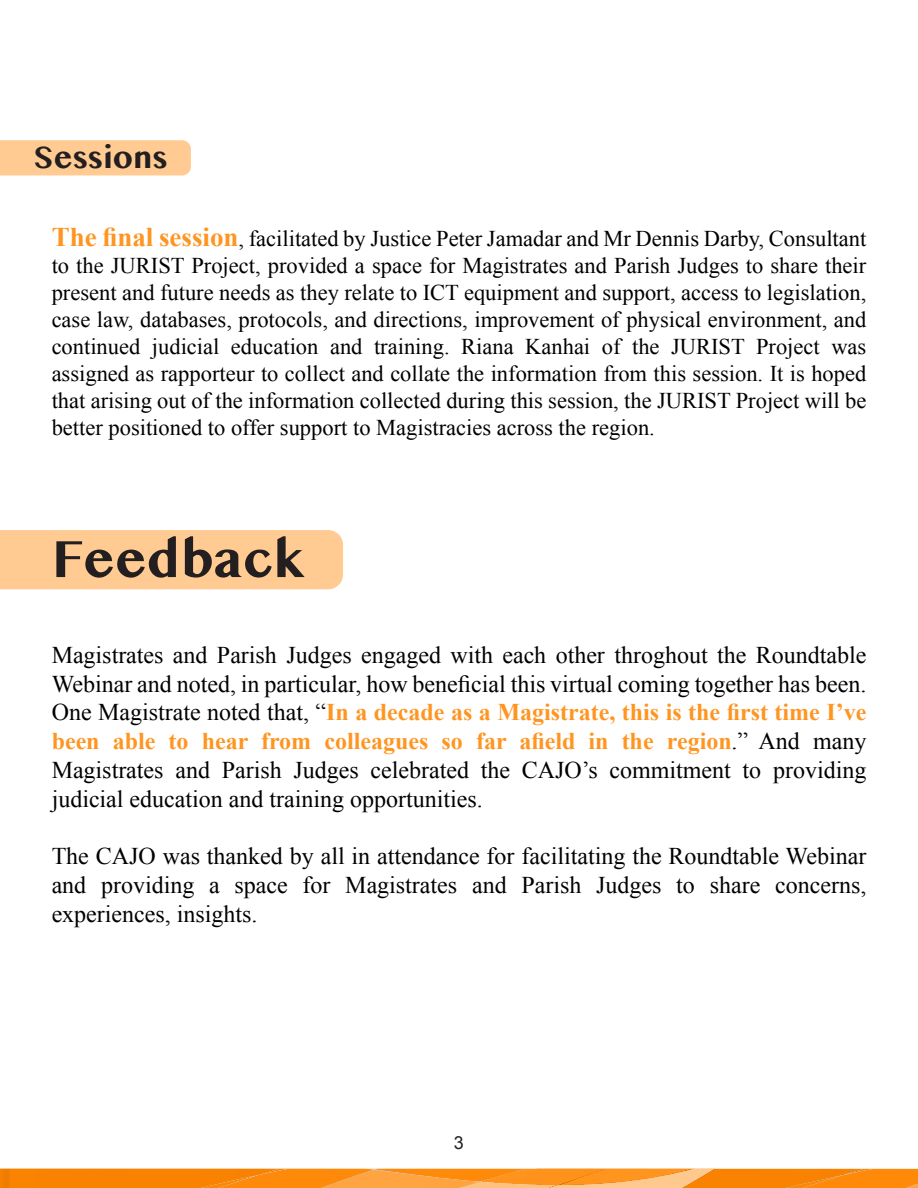
<style>
.page{position:relative;width:918px;height:1188px;background:#fff}
.page>*{position:absolute;margin:0;border:0;box-sizing:border-box;transform-origin:0 0}
.t1{font:700 54px "Gurmukhi MN";color:#231f20}
.t2{font:700 32.1px "Gurmukhi MN";color:#231f20}
.t3{font:24px/28.8px "Times New Roman";color:#000;text-align:justify}
.t4{font:22.5px/27px "Times New Roman";color:#000;text-align:justify}
.t5{font:18px "Arial";color:#231f20}
.s1{font-weight:700;font-size:27px;color:#ff9521}
.s2{font-weight:700;color:#ff9521}
</style>
<div class="page">
<img style="left:606px;top:1168px;width:259px;height:20px">
<img style="left:785px;top:1175px;width:18px;height:13px">
<img style="left:803px;top:1169px;width:115px;height:19px">
<img style="left:526px;top:1168px;width:80px;height:14px">
<img style="left:378px;top:1168px;width:148px;height:14px">
<img style="left:481px;top:1182px;width:67px;height:6px">
<img style="left:548px;top:1169px;width:167px;height:19px">
<img style="left:374px;top:1170px;width:107px;height:18px">
<img style="left:574px;top:1173px;width:101px;height:12px">
<img style="left:374px;top:1169px;width:104px;height:13px">
<div style="left:10px;top:1168px;width:208px;height:20px;background:#f98200"></div>
<img style="left:200px;top:1175px;width:18px;height:13px">
<img style="left:218px;top:1168px;width:156px;height:20px">
<svg style="left:364px;top:1168px;width:14px;height:2px"></svg>
<img style="left:0;top:1168px;width:10px;height:20px">
<div style="left:0;top:530px;width:343px;height:59px;background:#ffcb92"></div>
<div style="left:0;top:140px;width:191px;height:35px;background:#ffcb92"></div>
<h2 class="t2" style="left:33px;top:138px;width:136px">Sessions</h2>
<p class="t4" style="left:52px;top:227px;width:816px"><span class="s1">The final session</span>, facilitated by Justice Peter Jamadar and Mr Dennis Darby, Consultant to the JURIST Project, provided a space for Magistrates and Parish Judges to share their present and future needs as they relate to ICT equipment and support, access to legislation, case law, databases, protocols, and directions, improvement of physical environment, and continued judicial education and training. Riana Kanhai of the JURIST Project was assigned as rapporteur to collect and collate the information from this session. It is hoped that arising out of the information collected during this session, the JURIST Project will be better positioned to offer support to Magistracies across the region.</p>
<h1 class="t1" style="left:52px;top:527px;width:254px">Feedback</h1>
<p class="t3" style="left:52px;top:643px;width:816px">Magistrates and Parish Judges engaged with each other throghout the Roundtable Webinar and noted, in particular, how beneficial this virtual coming together has been.<br>One Magistrate noted that, “<span class="s2">In a decade as a Magistrate, this is the first time I’ve been able to hear from colleagues so far afield in the region</span>.” And many Magistrates and Parish Judges celebrated the CAJO’s commitment to providing judicial education and training opportunities.</p>
<p class="t3" style="left:52px;top:844px;width:816px">The CAJO was thanked by all in attendance for facilitating the Roundtable Webinar and providing a space for Magistrates and Parish Judges to share concerns, experiences, insights.</p>
<p class="t5" style="left:454px;top:1135px;width:12px">3</p>
</div>
